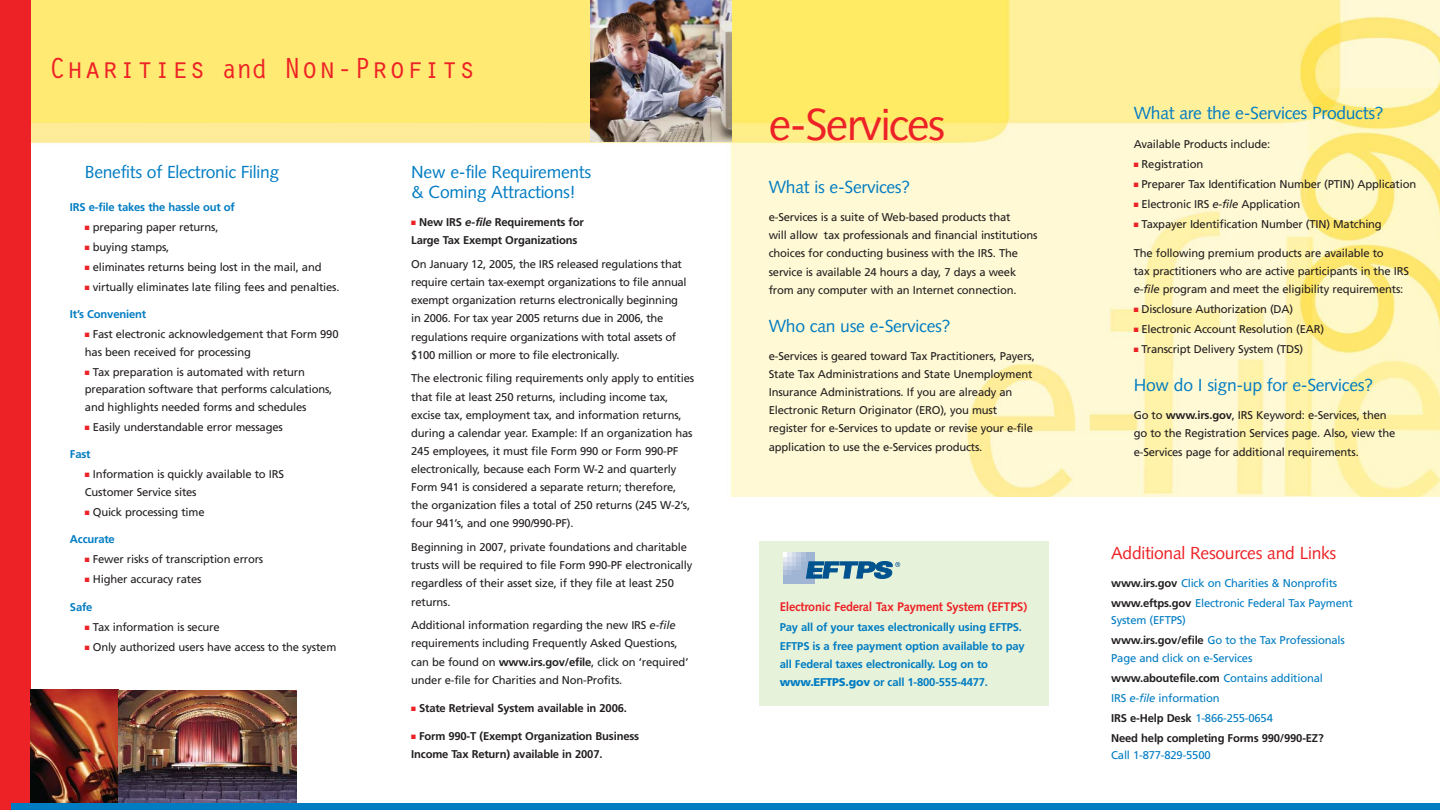
<style>
.page{position:relative;width:1440px;height:810px;background:#fff}
.page>*{position:absolute;margin:0;border:0;box-sizing:border-box;transform-origin:0 0}
.t1{font:45px "Syntax";letter-spacing:-.04em;color:#ed2226}
.t2{font:30px "Orator";letter-spacing:-.02em;color:#ed2226}
.t3{font:17.5px/20px "Syntax";letter-spacing:-.015em;color:#007cc2}
.t4{font:17.5px "Syntax";letter-spacing:-.015em;color:#ed2226}
.t5{font:700 12.5px "Syntax";letter-spacing:-.015em;color:#ed2226}
.t6{font:11.25px/18.1px "Frutiger";letter-spacing:-.015em;color:#231f20}
.t7{font:11.25px/20px "Frutiger";letter-spacing:-.015em;color:#007cc2}
.t8{font:700 11.25px/18.1px "Frutiger";letter-spacing:-.015em;color:#007cc2}
.t9{font:700 11.25px/18.1px "Frutiger";letter-spacing:-.015em;color:#231f20}
.s1{font-family:"Letter Gothic";font-weight:700;font-size:25.75px}
.s2{color:#ed2226}
.s3{font-style:italic}
.s4{font-weight:700}
.s5{font-weight:900}
.s6{font-weight:700;color:#231f20}
</style>
<div class="page">
<img style="left:31px;top:0;width:1409px;height:496px">
<img style="left:591px;top:0;width:140px;height:142px">
<div style="left:0;top:0;width:31px;height:810px;background:#ed2226"></div>
<div style="left:759px;top:541px;width:290px;height:165px;background:#e7f2da"></div>
<div style="left:783px;top:579px;width:31px;height:5px;background:#a0b5d4"></div>
<svg style="left:783px;top:552px;width:117px;height:27px"></svg>
<img style="left:31px;top:690px;width:88px;height:113px">
<img style="left:119px;top:690px;width:177px;height:113px">
<div style="left:11px;top:803px;width:1429px;height:7px;background:#007cc2"></div>
<h2 class="t2" style="left:49px;top:50px;width:429px">Charities <span class="s1">and</span> Non-Profits</h2>
<h3 class="t3" style="left:85px;top:164px;width:196px">Benefits of Electronic Filing</h3>
<p class="t8" style="left:70px;top:199px;width:167px">IRS e-file takes the hassle out of</p>
<p class="t6" style="left:85px;top:219px;width:135px"><span class="s2">■</span> preparing paper returns,</p>
<p class="t6" style="left:85px;top:239px;width:86px"><span class="s2">■</span> buying stamps,</p>
<p class="t6" style="left:85px;top:259px;width:238px"><span class="s2">■</span> eliminates returns being lost in the mail, and</p>
<p class="t6" style="left:85px;top:279px;width:256px"><span class="s2">■</span> virtually eliminates late filing fees and penalties.</p>
<p class="t8" style="left:70px;top:306px;width:78px">It’s Convenient</p>
<p class="t6" style="left:85px;top:326px;width:255px;line-height:17.5px"><span class="s2">■</span> Fast electronic acknowledgement that Form 990 has been received for processing</p>
<p class="t6" style="left:85px;top:364px;width:249px;line-height:17.5px"><span class="s2">■</span> Tax preparation is automated with return preparation software that performs calculations, and highlights needed forms and schedules</p>
<p class="t6" style="left:85px;top:419px;width:199px"><span class="s2">■</span> Easily understandable error messages</p>
<p class="t8" style="left:70px;top:446px;width:22px">Fast</p>
<p class="t6" style="left:85px;top:466px;width:201px;line-height:17.5px"><span class="s2">■</span> Information is quickly available to IRS<br>Customer Service sites</p>
<p class="t6" style="left:85px;top:504px;width:121px"><span class="s2">■</span> Quick processing time</p>
<p class="t8" style="left:70px;top:531px;width:46px">Accurate</p>
<p class="t6" style="left:85px;top:551px;width:180px"><span class="s2">■</span> Fewer risks of transcription errors</p>
<p class="t6" style="left:85px;top:571px;width:118px"><span class="s2">■</span> Higher accuracy rates</p>
<p class="t8" style="left:70px;top:599px;width:24px">Safe</p>
<p class="t6" style="left:85px;top:619px;width:136px"><span class="s2">■</span> Tax information is secure</p>
<p class="t6" style="left:85px;top:639px;width:253px"><span class="s2">■</span> Only authorized users have access to the system</p>
<h3 class="t3" style="left:411px;top:164px;width:182px">New e-file Requirements &amp; Coming Attractions!</h3>
<p class="t9" style="left:411px;top:214px;width:174px"><span class="s2">■</span> New IRS <span class="s3">e-file</span> Requirements for<br>Large Tax Exempt Organizations</p>
<p class="t6" style="left:411px;top:256px;width:277px">On January 12, 2005, the IRS released regulations that require certain tax-exempt organizations to file annual exempt organization returns electronically beginning in 2006. For tax year 2005 returns due in 2006, the regulations require organizations with total assets of $100 million or more to file electronically.</p>
<p class="t6" style="left:411px;top:370px;width:284px">The electronic filing requirements only apply to entities that file at least 250 returns, including income tax, excise tax, employment tax, and information returns, during a calendar year. Example: If an organization has 245 employees, it must file Form 990 or Form 990-PF electronically, because each Form W-2 and quarterly Form 941 is considered a separate return; therefore, the organization files a total of 250 returns (245 W-2’s, four 941’s, and one 990/990-PF).</p>
<p class="t6" style="left:411px;top:539px;width:283px">Beginning in 2007, private foundations and charitable trusts will be required to file Form 990-PF electronically regardless of their asset size, if they file at least 250 returns.</p>
<p class="t6" style="left:411px;top:617px;width:279px">Additional information regarding the new IRS <span class="s3">e-file </span>requirements including Frequently Asked Questions, can be found on <span class="s4">www.irs.gov/efile</span>, click on ‘required’ under e-file for Charities and Non-Profits.</p>
<p class="t9" style="left:411px;top:700px;width:217px"><span class="s2">■</span> State Retrieval System available in 2006.</p>
<p class="t9" style="left:411px;top:728px;width:230px"><span class="s2">■</span> Form 990-T (Exempt Organization Business<br>Income Tax Return) available in 2007.</p>
<h1 class="t1" style="left:769px;top:106px;width:178px">e-Services</h1>
<h3 class="t3" style="left:769px;top:179px;width:143px">What is e-Services?</h3>
<p class="t6" style="left:769px;top:209px;width:270px">e-Services is a suite of Web-based products that<br>will allow tax professionals and financial institutions choices for conducting business with the IRS. The service is available 24 hours a day, 7 days a week from any computer with an Internet connection.</p>
<h3 class="t3" style="left:769px;top:318px;width:183px">Who can use e-Services?</h3>
<p class="t6" style="left:769px;top:348px;width:268px">e-Services is geared toward Tax Practitioners, Payers, State Tax Administrations and State Unemployment Insurance Administrations. If you are already an Electronic Return Originator (ERO), you must register for e-Services to update or revise your e-file application to use the e-Services products.</p>
<p class="t5" style="left:780px;top:601px;width:249px">Electronic Federal Tax Payment System (EFTPS)</p>
<p class="t8" style="left:780px;top:619px;width:246px">Pay all of your taxes electronically using EFTPS.<br>EFTPS is a free payment option available to pay all Federal taxes electronically. Log on to <span class="s5">www.EFTPS.gov</span> or call 1-800-555-4477.</p>
<h3 class="t3" style="left:1134px;top:105px;width:251px">What are the e-Services Products?</h3>
<p class="t6" style="left:1134px;top:135px;width:138px">Available Products include:</p>
<p class="t6" style="left:1134px;top:155px;width:71px"><span class="s2">■</span> Registration</p>
<p class="t6" style="left:1134px;top:175px;width:284px"><span class="s2">■</span> Preparer Tax Identification Number (PTIN) Application</p>
<p class="t6" style="left:1134px;top:195px;width:168px"><span class="s2">■</span> Electronic IRS <span class="s3">e-file</span> Application</p>
<p class="t6" style="left:1134px;top:215px;width:250px"><span class="s2">■</span> Taxpayer Identification Number (TIN) Matching</p>
<p class="t6" style="left:1134px;top:245px;width:277px">The following premium products are available to<br>tax practitioners who are active participants in the IRS <span class="s3">e-file</span> program and meet the eligibility requirements:</p>
<p class="t6" style="left:1134px;top:301px;width:161px"><span class="s2">■</span> Disclosure Authorization (DA)</p>
<p class="t6" style="left:1134px;top:321px;width:192px"><span class="s2">■</span> Electronic Account Resolution (EAR)</p>
<p class="t6" style="left:1134px;top:341px;width:171px"><span class="s2">■</span> Transcript Delivery System (TDS)</p>
<h3 class="t3" style="left:1134px;top:377px;width:241px">How do I sign-up for e-Services?</h3>
<p class="t6" style="left:1134px;top:407px;width:263px">Go to <span class="s4">www.irs.gov</span>, IRS Keyword: e-Services, then go to the Registration Services page. Also, view the e-Services page for additional requirements.</p>
<h3 class="t4" style="left:1111px;top:546px;width:227px">Additional Resources and Links</h3>
<p class="t7" style="left:1111px;top:574px;width:243px"><span class="s6">www.irs.gov</span> Click on Charities &amp; Nonprofits <span class="s6">www.eftps.gov</span> Electronic Federal Tax Payment</p>
<p class="t7" style="left:1111px;top:611px;width:235px">System (EFTPS)<br><span class="s6">www.irs.gov/efile</span> Go to the Tax Professionals</p>
<p class="t7" style="left:1111px;top:649px;width:214px">Page and click on e-Services <span class="s6">www.aboutefile.com</span> Contains additional IRS <span class="s3">e-file</span> information<br><span class="s6">IRS e-Help Desk</span> 1-866-255-0654<br><span class="s6">Need help completing Forms 990/990-EZ?</span></p>
<p class="t7" style="left:1111px;top:746px;width:101px">Call 1-877-829-5500</p>
</div>
